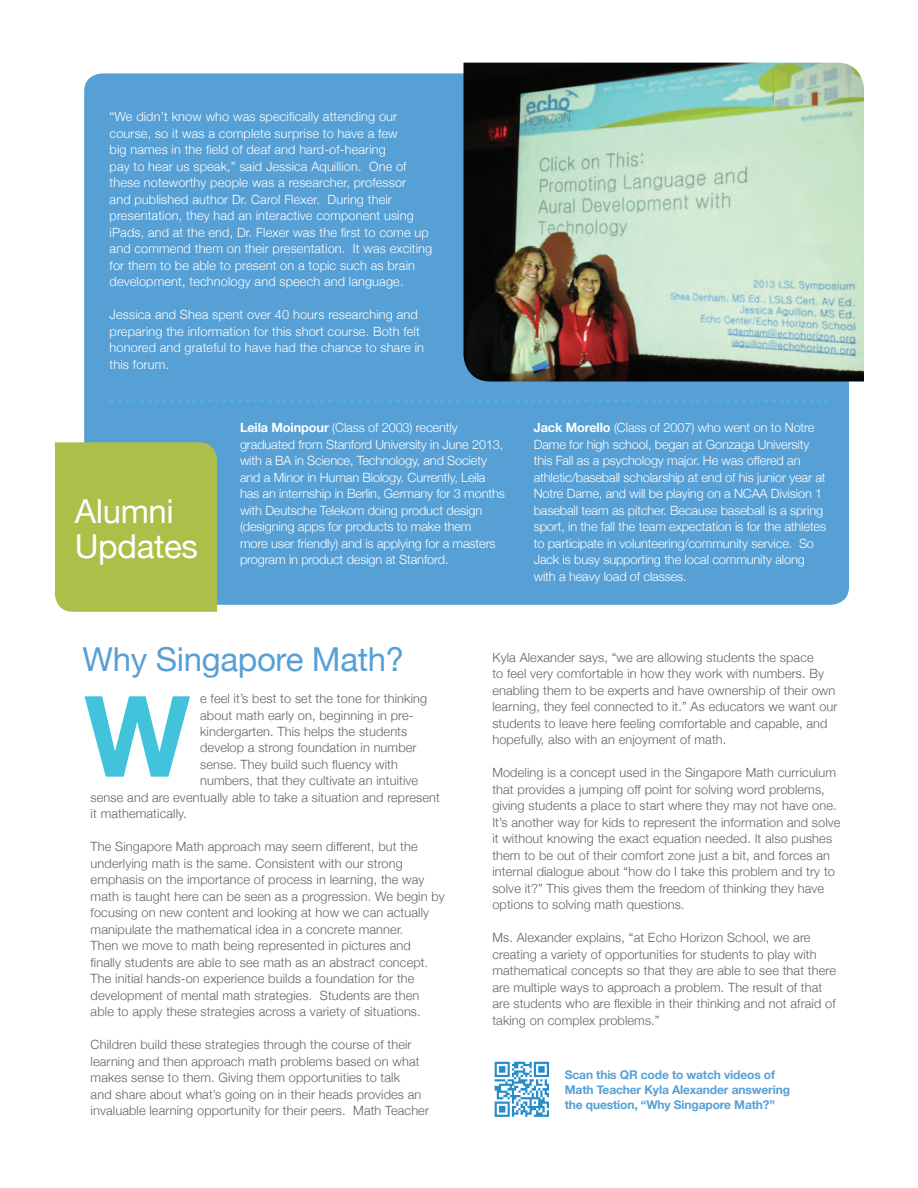
<style>
.page{position:relative;width:918px;height:1188px;background:#fff}
.page>*{position:absolute;margin:0;border:0;box-sizing:border-box;transform-origin:0 0}
.t1{font:700 112.5px "Helvetica Neue";color:#42c3dc}
.t2{font:33px "Helvetica Neue";letter-spacing:-.01em;color:#56a0d5}
.t3{font:33px/34.5px "Helvetica Neue";letter-spacing:-.01em;color:#fff}
.t4{font:300 12.75px/16.5px "Helvetica Neue";letter-spacing:.01em;color:#636366}
.t5{font:300 12.75px/16.5px "Helvetica Neue";letter-spacing:-.01em;color:#fff}
.t6{font:300 12.75px/16.5px "Helvetica Neue";letter-spacing:.01em;color:#fff}
.t7{font:700 12px/15px "Helvetica Neue";letter-spacing:-.01em;color:#56a0d5}
.s1{font-weight:700}
</style>
<div class="page">
<div style="left:84px;top:73px;width:765px;height:532px;background:#56a0d5"></div>
<div style="left:55px;top:442px;width:162px;height:170px;background:#abbf49"></div>
<img style="left:464px;top:63px;width:400px;height:319px">
<svg style="left:110px;top:401px;width:719px;height:1px"></svg>
<img style="left:494px;top:1061px;width:55px;height:56px">
<p class="t6" style="left:110px;top:108px;width:324px">“We didn’t know who was specifically attending our course, so it was a complete surprise to have a few<br>big names in the field of deaf and hard-of-hearing<br>pay to hear us speak,” said Jessica Aquillion. One of these noteworthy people was a researcher, professor<br>and published author Dr. Carol Flexer. During their presentation, they had an interactive component using iPads, and at the end, Dr. Flexer was the first to come up and commend them on their presentation. It was exciting for them to be able to present on a topic such as brain development, technology and speech and language.</p>
<p class="t6" style="left:110px;top:306px;width:316px">Jessica and Shea spent over 40 hours researching and preparing the information for this short course. Both felt honored and grateful to have had the chance to share in this forum.</p>
<h2 class="t3" style="left:75px;top:496px;width:125px">Alumni<br>Updates</h2>
<p class="t5" style="left:240px;top:419px;width:266px"><span class="s1">Leila Moinpour</span> (Class of 2003) recently graduated from Stanford University in June 2013, with a BA in Science, Technology, and Society and a Minor in Human Biology. Currently, Leila has an internship in Berlin, Germany for 3 months with Deutsche Telekom doing product design (designing apps for products to make them<br>more user friendly) and is applying for a masters program in product design at Stanford.</p>
<p class="t5" style="left:534px;top:419px;width:294px"><span class="s1">Jack Morello</span> (Class of 2007) who went on to Notre Dame for high school, began at Gonzaga University this Fall as a psychology major. He was offered an athletic/baseball scholarship at end of his junior year at Notre Dame, and will be playing on a NCAA Division 1 baseball team as pitcher. Because baseball is a spring sport, in the fall the team expectation is for the athletes to participate in volunteering/community service. So Jack is busy supporting the local community along with a heavy load of classes.</p>
<h2 class="t2" style="left:82px;top:636px;width:323px">Why Singapore Math?</h2>
<p class="t4" style="left:492px;top:648px;width:347px">Kyla Alexander says, “we are allowing students the space<br>to feel very comfortable in how they work with numbers. By enabling them to be experts and have ownership of their own learning, they feel connected to it.” As educators we want our students to leave here feeling comfortable and capable, and hopefully, also with an enjoyment of math.</p>
<p class="t4" style="left:492px;top:764px;width:350px">Modeling is a concept used in the Singapore Math curriculum that provides a jumping off point for solving word problems, giving students a place to start where they may not have one.<br>It’s another way for kids to represent the information and solve it without knowing the exact equation needed. It also pushes them to be out of their comfort zone just a bit, and forces an internal dialogue about “how do I take this problem and try to solve it?” This gives them the freedom of thinking they have options to solving math questions.</p>
<p class="t4" style="left:492px;top:929px;width:345px">Ms. Alexander explains, “at Echo Horizon School, we are creating a variety of opportunities for students to play with mathematical concepts so that they are able to see that there are multiple ways to approach a problem. The result of that are students who are flexible in their thinking and not afraid of taking on complex problems.”</p>
<p class="t4" style="left:200px;top:689px;width:229px">e feel it’s best to set the tone for thinking</p>
<p class="t4" style="left:200px;top:706px;width:215px">about math early on, beginning in pre-</p>
<p class="t4" style="left:200px;top:722px;width:209px">kindergarten. This helps the students</p>
<p class="t4" style="left:200px;top:739px;width:218px">develop a strong foundation in number</p>
<p class="t4" style="left:200px;top:755px;width:199px">sense. They build such fluency with</p>
<p class="t4" style="left:200px;top:772px;width:220px">numbers, that they cultivate an intuitive</p>
<p class="t4" style="left:91px;top:788px;width:351px">sense and are eventually able to take a situation and represent</p>
<p class="t4" style="left:91px;top:805px;width:97px">it mathematically.</p>
<p class="t4" style="left:91px;top:838px;width:356px">The Singapore Math approach may seem different, but the underlying math is the same. Consistent with our strong emphasis on the importance of process in learning, the way math is taught here can be seen as a progression. We begin by focusing on new content and looking at how we can actually manipulate the mathematical idea in a concrete manner.<br>Then we move to math being represented in pictures and<br>finally students are able to see math as an abstract concept.<br>The initial hands-on experience builds a foundation for the development of mental math strategies. Students are then able to apply these strategies across a variety of situations.</p>
<p class="t4" style="left:91px;top:1036px;width:340px">Children build these strategies through the course of their learning and then approach math problems based on what makes sense to them. Giving them opportunities to talk<br>and share about what’s going on in their heads provides an invaluable learning opportunity for their peers. Math Teacher</p>
<h1 class="t1" style="left:84px;top:648px;width:108px">W</h1>
<p class="t7" style="left:565px;top:1067px;width:227px">Scan this QR code to watch videos of<br>Math Teacher Kyla Alexander answering the question, “Why Singapore Math?”</p>
</div>
